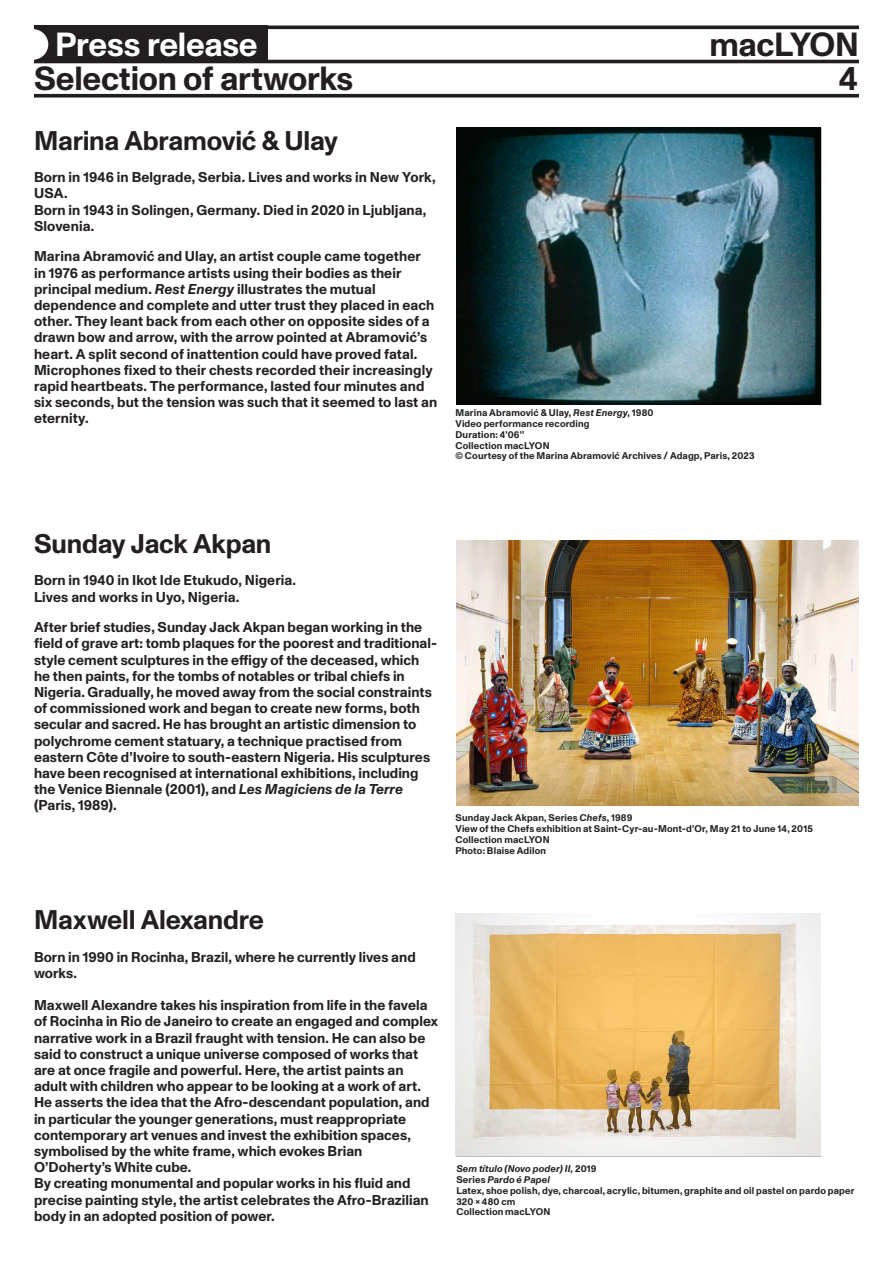
<style>
.page{position:relative;width:893px;height:1263px;background:#fff}
.page>*{position:absolute;margin:0;border:0;box-sizing:border-box;transform-origin:0 0}
.t1{font:700 33.45px "Monument Grotesk";letter-spacing:-.01em;color:#231f20}
.t2{font:700 33.45px "Monument Grotesk";letter-spacing:-.01em;color:#fff}
.TEXTE_FER_GAUCHE{font:700 27px "Monument Grotesk";letter-spacing:-.01em;color:#231f20}
.TEXTE_FER_GAUCHE-2{font:700 14.25px/16.2px "Monument Grotesk";letter-spacing:.005em;color:#231f20}
.TEXTE_FER_GAUCHE-3{font:700 9.75px "Monument Grotesk";letter-spacing:.015em;color:#231f20}
.TEXTE_FER_GAUCHE-4{font:italic 700 9.75px "Monument Grotesk";letter-spacing:.015em;color:#231f20}
.s1{font-style:italic}
.s2{font-style:normal}
</style>
<div class="page">
<div style="left:34px;top:26px;width:234px;height:37px;background:#231f20"></div>
<hr style="left:34px;top:26px;width:825px;height:3px;background:#231f20">
<hr style="left:34px;top:60px;width:825px;height:3px;background:#231f20">
<svg style="left:34px;top:94px;width:825px;height:4px;background:#3d393a"></svg>
<svg style="left:34px;top:29px;width:14px;height:31px"></svg>
<img style="left:456px;top:128px;width:365px;height:277px">
<img style="left:456px;top:540px;width:403px;height:265px">
<img style="left:456px;top:913px;width:365px;height:243px">
<p class="t2" style="left:55px;top:20px;width:204px">Press release</p>
<p class="t1" style="left:709px;top:20px;width:151px">macLYON</p>
<p class="t1" style="left:34px;top:54px;width:321px">Selection of artworks</p>
<p class="t1" style="left:838px;top:54px;width:22px">4</p>
<p class="TEXTE_FER_GAUCHE" style="left:34px;top:121px;width:306px">Marina Abramović &amp; Ulay</p>
<p class="TEXTE_FER_GAUCHE-2" style="left:34px;top:168px;width:403px">Born in 1946 in Belgrade, Serbia. Lives and works in New York,<br>USA.</p>
<p class="TEXTE_FER_GAUCHE-2" style="left:34px;top:201px;width:394px">Born in 1943 in Solingen, Germany. Died in 2020 in Ljubljana,<br>Slovenia.</p>
<p class="TEXTE_FER_GAUCHE-2" style="left:34px;top:248px;width:405px">Marina Abramović and Ulay, an artist couple came together<br>in 1976 as performance artists using their bodies as their principal medium. <span class="s1">Rest Energy</span> illustrates the mutual dependence and complete and utter trust they placed in each other. They leant back from each other on opposite sides of a drawn bow and arrow, with the arrow pointed at Abramović’s heart. A split second of inattention could have proved fatal.<br>Microphones fixed to their chests recorded their increasingly rapid heartbeats. The performance, lasted four minutes and six seconds, but the tension was such that it seemed to last an eternity.</p>
<p class="TEXTE_FER_GAUCHE-3" style="left:455px;top:406px;width:200px">Marina Abramović &amp; Ulay, <span class="s1">Rest Energy</span>, 1980</p>
<p class="TEXTE_FER_GAUCHE-3" style="left:455px;top:416px;width:136px">Video performance recording</p>
<p class="TEXTE_FER_GAUCHE-3" style="left:455px;top:427px;width:70px">Duration: 4’06’’</p>
<p class="TEXTE_FER_GAUCHE-3" style="left:455px;top:438px;width:96px">Collection macLYON</p>
<p class="TEXTE_FER_GAUCHE-3" style="left:455px;top:449px;width:301px">© Courtesy of the Marina Abramović Archives / Adagp, Paris, 2023</p>
<p class="TEXTE_FER_GAUCHE" style="left:34px;top:524px;width:239px">Sunday Jack Akpan</p>
<p class="TEXTE_FER_GAUCHE-2" style="left:34px;top:572px;width:264px">Born in 1940 in Ikot Ide Etukudo, Nigeria.<br>Lives and works in Uyo, Nigeria.</p>
<p class="TEXTE_FER_GAUCHE-2" style="left:34px;top:618px;width:405px">After brief studies, Sunday Jack Akpan began working in the field of grave art: tomb plaques for the poorest and traditional&shy;style cement sculptures in the effigy of the deceased, which he then paints, for the tombs of notables or tribal chiefs in Nigeria. Gradually, he moved away from the social constraints of commissioned work and began to create new forms, both secular and sacred. He has brought an artistic dimension to polychrome cement statuary, a technique practised from eastern Côte d’Ivoire to south-eastern Nigeria. His sculptures have been recognised at international exhibitions, including the Venice Biennale (2001), and <span class="s1">Les Magiciens de la Terre </span>(Paris, 1989).</p>
<p class="TEXTE_FER_GAUCHE-3" style="left:455px;top:811px;width:178px">Sunday Jack Akpan, Series <span class="s1">Chefs</span>, 1989</p>
<p class="TEXTE_FER_GAUCHE-3" style="left:455px;top:821px;width:359px">View of the Chefs exhibition at Saint-Cyr-au-Mont-d’Or, May 21 to June 14, 2015</p>
<p class="TEXTE_FER_GAUCHE-3" style="left:455px;top:832px;width:96px">Collection macLYON</p>
<p class="TEXTE_FER_GAUCHE-3" style="left:455px;top:843px;width:92px">Photo: Blaise Adilon</p>
<p class="TEXTE_FER_GAUCHE" style="left:34px;top:900px;width:232px">Maxwell Alexandre</p>
<p class="TEXTE_FER_GAUCHE-2" style="left:34px;top:948px;width:383px">Born in 1990 in Rocinha, Brazil, where he currently lives and works.</p>
<p class="TEXTE_FER_GAUCHE-2" style="left:34px;top:996px;width:405px">Maxwell Alexandre takes his inspiration from life in the favela of Rocinha in Rio de Janeiro to create an engaged and complex narrative work in a Brazil fraught with tension. He can also be said to construct a unique universe composed of works that</p>
<p class="TEXTE_FER_GAUCHE-2" style="left:34px;top:1061px;width:397px">are at once fragile and powerful. Here, the artist paints an adult with children who appear to be looking at a work of art.<br>He asserts the idea that the Afro-descendant population, and in particular the younger generations, must reappropriate contemporary art venues and invest the exhibition spaces, symbolised by the white frame, which evokes Brian O’Doherty’s White cube.</p>
<p class="TEXTE_FER_GAUCHE-2" style="left:34px;top:1175px;width:396px">By creating monumental and popular works in his fluid and precise painting style, the artist celebrates the Afro-Brazilian body in an adopted position of power.</p>
<p class="TEXTE_FER_GAUCHE-4" style="left:456px;top:1162px;width:142px">Sem título (Novo poder) II, <span class="s2">2019</span></p>
<p class="TEXTE_FER_GAUCHE-4" style="left:456px;top:1172px;width:95px"><span class="s2">Series</span> Pardo é Papel</p>
<p class="TEXTE_FER_GAUCHE-3" style="left:456px;top:1183px;width:400px">Latex, shoe polish, dye, charcoal, acrylic, bitumen, graphite and oil pastel on pardo paper</p>
<p class="TEXTE_FER_GAUCHE-3" style="left:456px;top:1194px;width:61px">320 × 480 cm</p>
<p class="TEXTE_FER_GAUCHE-3" style="left:456px;top:1205px;width:96px">Collection macLYON</p>
</div>
